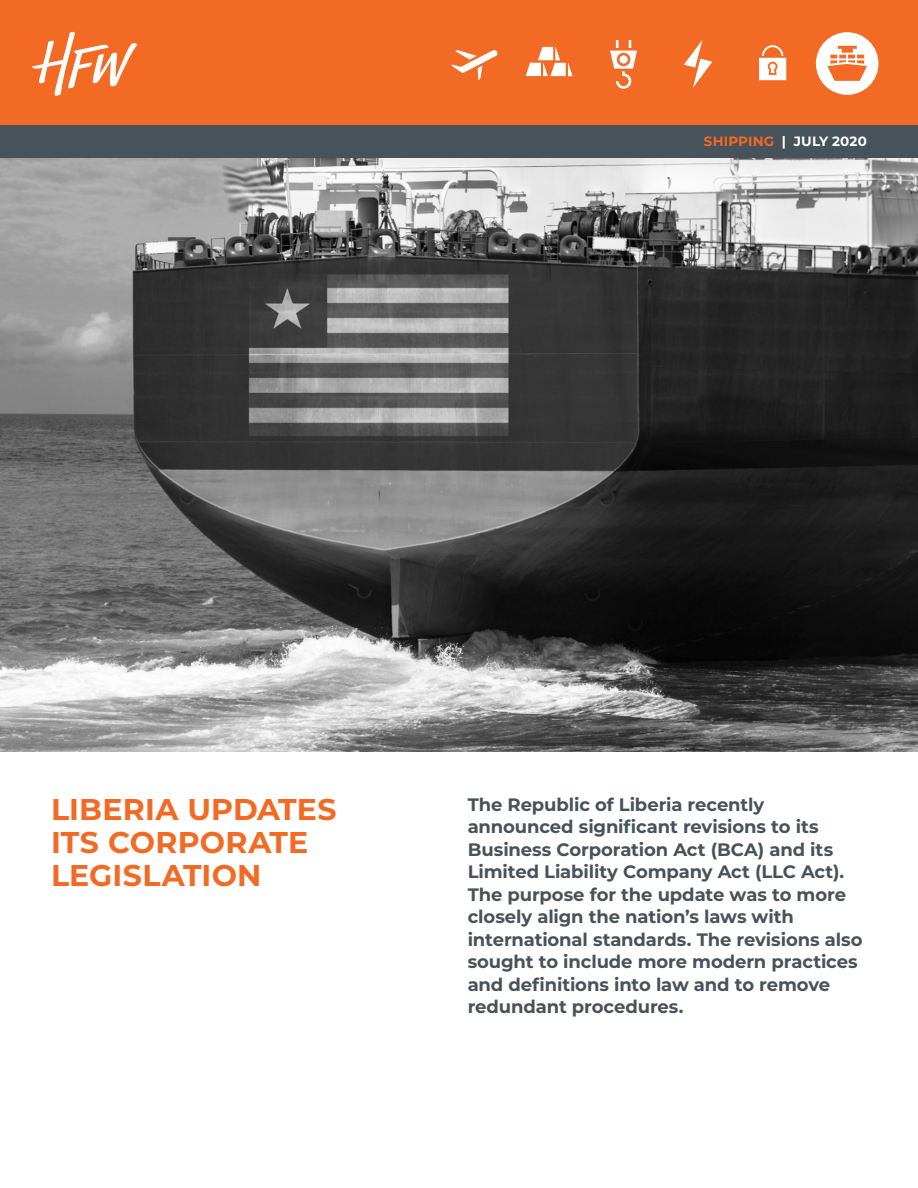
<style>
.page{position:relative;width:918px;height:1188px;background:#fff}
.page>*{position:absolute;margin:0;border:0;box-sizing:border-box;transform-origin:0 0}
.t1{font:700 30px/33px "Montserrat";letter-spacing:.01em;color:#f26a24}
.t2{font:700 18px/22.5px "Montserrat";letter-spacing:-.005em;color:#48525a}
.t3{font:700 13.5px "Montserrat";letter-spacing:.015em;color:#fff}
.s1{color:#f26a24}
</style>
<div class="page">
<div style="left:0;top:0;width:918px;height:127px;background:#f26a24"></div>
<img style="left:0;top:158px;width:918px;height:593px">
<div style="left:816px;top:32px;width:63px;height:63px;background:#fff;border-radius:50%"></div>
<svg style="left:828px;top:46px;width:39px;height:35px"></svg>
<svg style="left:610px;top:40px;width:27px;height:49px"></svg>
<svg style="left:526px;top:47px;width:46px;height:29px"></svg>
<svg style="left:451px;top:50px;width:47px;height:30px"></svg>
<svg style="left:684px;top:40px;width:28px;height:48px"></svg>
<svg style="left:759px;top:45px;width:27px;height:35px"></svg>
<div style="left:0;top:125px;width:918px;height:33px;background:#48525a"></div>
<svg style="left:32px;top:32px;width:105px;height:64px"></svg>
<p class="t3" style="left:704px;top:132px;width:165px"><span class="s1">SHIPPING</span> | JULY 2020</p>
<h1 class="t1" style="left:51px;top:792px;width:287px">LIBERIA UPDATES<br>ITS CORPORATE<br>LEGISLATION</h1>
<p class="t2" style="left:468px;top:792px;width:396px">The Republic of Liberia recently announced significant revisions to its Business Corporation Act (BCA) and its Limited Liability Company Act (LLC Act).<br>The purpose for the update was to more closely align the nation’s laws with international standards. The revisions also sought to include more modern practices and definitions into law and to remove redundant procedures.</p>
</div>
